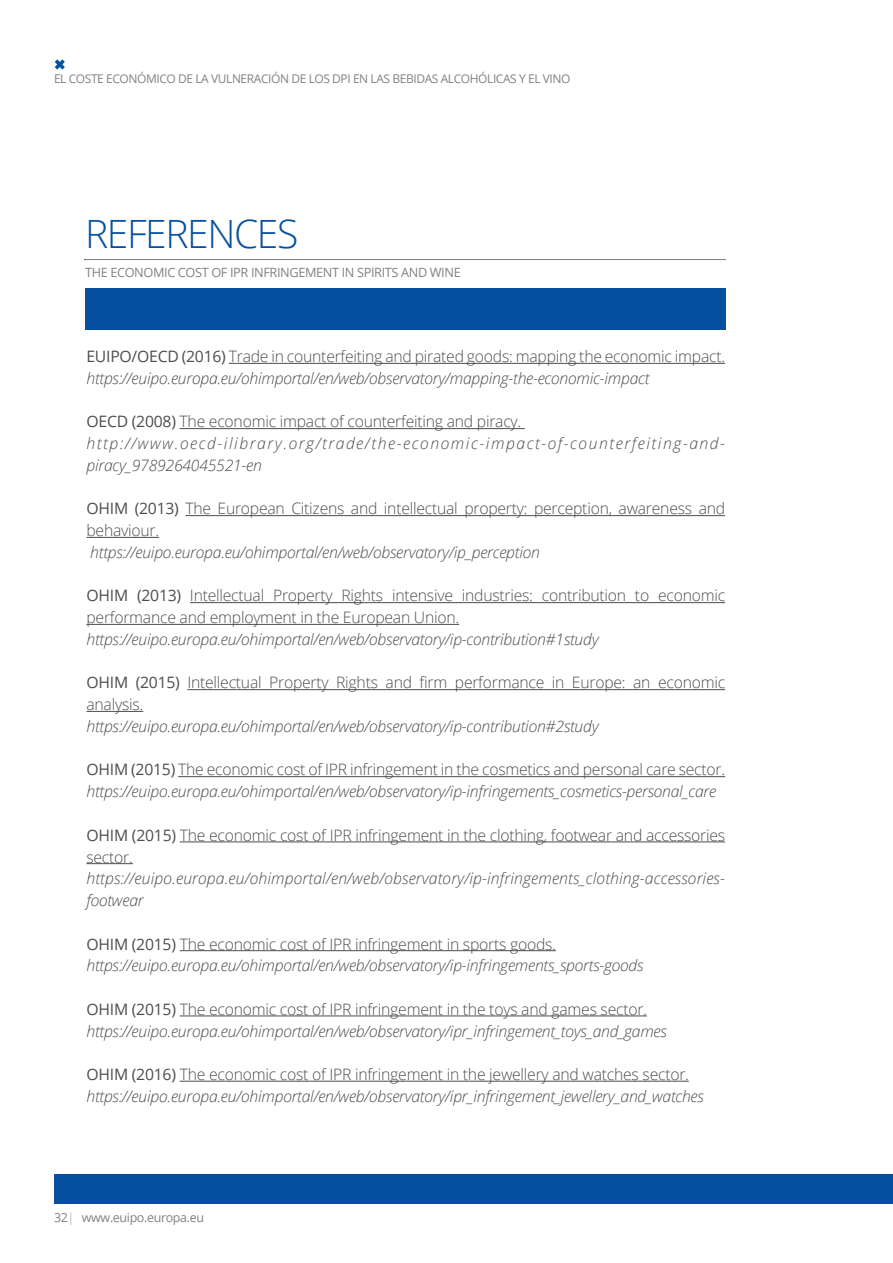
<style>
.page{position:relative;width:893px;height:1263px;background:#fff}
.page>*{position:absolute;margin:0;border:0;box-sizing:border-box;transform-origin:0 0}
.t1{font:300 39px "Open Sans";letter-spacing:-.035em;color:#06509f}
.t2{font:italic 300 15.75px/21.8px "Open Sans";letter-spacing:-.015em;color:#4d4d4f}
.t3{font:300 15.75px/21.8px "Open Sans";letter-spacing:-.015em;color:#4d4d4f}
.t4{font:italic 300 15.75px/21.8px "Open Sans";letter-spacing:.1em;color:#4d4d4f}
.t5{font:italic 300 15.75px/21.8px "Open Sans";letter-spacing:.01em;color:#4d4d4f}
.t6{font:12.75px "Open Sans";letter-spacing:-.03em;color:#808285}
.t7{font:12.45px "Open Sans";letter-spacing:-.03em;color:#808285}
.t8{font:12px "Open Sans";letter-spacing:-.035em;color:#808285}
.s1{font-weight:400;font-style:normal}
.s2{font-style:normal}
.s3{font-weight:400}
.s4{color:#bcbec0}
</style>
<div class="page">
<div style="left:54px;top:1175px;width:839px;height:29px;background:#06509f"></div>
<svg style="left:55px;top:59px;width:10px;height:11px"></svg>
<hr style="left:229px;top:363px;width:496px;height:1px;background:#4d4d4f">
<hr style="left:180px;top:428px;width:345px;height:1px;background:#4d4d4f">
<hr style="left:185px;top:515px;width:540px;height:1px;background:#4d4d4f">
<hr style="left:86px;top:537px;width:73px;height:1px;background:#4d4d4f">
<hr style="left:190px;top:602px;width:535px;height:1px;background:#4d4d4f">
<hr style="left:86px;top:624px;width:373px;height:1px;background:#4d4d4f">
<hr style="left:187px;top:689px;width:538px;height:1px;background:#4d4d4f">
<hr style="left:86px;top:711px;width:57px;height:1px;background:#4d4d4f">
<hr style="left:178px;top:776px;width:547px;height:1px;background:#4d4d4f">
<hr style="left:180px;top:841px;width:545px;height:1px;background:#4d4d4f">
<hr style="left:86px;top:863px;width:47px;height:1px;background:#4d4d4f">
<hr style="left:180px;top:950px;width:376px;height:1px;background:#4d4d4f">
<hr style="left:180px;top:1015px;width:467px;height:1px;background:#4d4d4f">
<hr style="left:180px;top:1081px;width:509px;height:1px;background:#4d4d4f">
<div style="left:85px;top:289px;width:641px;height:41px;background:#06509f"></div>
<svg style="left:84px;top:259px;width:641px;height:1px"></svg>
<p class="t8" style="left:54px;top:71px;width:518px">EL COSTE ECONÓMICO DE LA VULNERACIÓN DE LOS DPI EN LAS BEBIDAS ALCOHÓLICAS Y EL VINO</p>
<h1 class="t1" style="left:85px;top:207px;width:215px">REFERENCES</h1>
<p class="t6" style="left:85px;top:264px;width:377px">THE ECONOMIC COST OF IPR INFRINGEMENT IN SPIRITS AND WINE</p>
<p class="t2" style="left:86px;top:345px;width:640px"><span class="s1">EUIPO/OECD (2016)</span> <span class="s2">Trade in counterfeiting and pirated goods: mapping the economic impact. </span>https://euipo.europa.eu/ohimportal/en/web/observatory/mapping-the-economic-impact</p>
<p class="t4" style="left:86px;top:410px;width:640px"><span class="s1">OECD (2008)</span> <span class="s2">The economic impact of counterfeiting and piracy. </span>http://www.oecd-ilibrary.org/trade/the-economic-impact-of-counterfeiting-and&shy;piracy_9789264045521-en</p>
<p class="t3" style="left:86px;top:497px;width:640px"><span class="s3">OHIM (2013)</span> The European Citizens and intellectual property: perception, awareness and behaviour.</p>
<p class="t2" style="left:90px;top:541px;width:451px">https://euipo.europa.eu/ohimportal/en/web/observatory/ip_perception</p>
<p class="t3" style="left:86px;top:584px;width:640px"><span class="s3">OHIM (2013)</span> Intellectual Property Rights intensive industries: contribution to economic performance and employment in the European Union.</p>
<p class="t2" style="left:86px;top:628px;width:514px">https://euipo.europa.eu/ohimportal/en/web/observatory/ip-contribution#1study</p>
<p class="t3" style="left:86px;top:671px;width:640px"><span class="s3">OHIM (2015)</span> Intellectual Property Rights and firm performance in Europe: an economic analysis.</p>
<p class="t2" style="left:86px;top:715px;width:514px">https://euipo.europa.eu/ohimportal/en/web/observatory/ip-contribution#2study</p>
<p class="t2" style="left:86px;top:758px;width:640px"><span class="s1">OHIM (2015)</span> <span class="s2">The economic cost of IPR infringement in the cosmetics and personal care sector. </span>https://euipo.europa.eu/ohimportal/en/web/observatory/ip-infringements_cosmetics-personal_care</p>
<p class="t3" style="left:86px;top:824px;width:640px"><span class="s3">OHIM (2015)</span> The economic cost of IPR infringement in the clothing, footwear and accessories sector.</p>
<p class="t5" style="left:86px;top:867px;width:640px">https://euipo.europa.eu/ohimportal/en/web/observatory/ip-infringements_clothing-accessories&shy;footwear</p>
<p class="t2" style="left:86px;top:932px;width:558px"><span class="s1">OHIM (2015)</span> <span class="s2">The economic cost of IPR infringement in sports goods. </span>https://euipo.europa.eu/ohimportal/en/web/observatory/ip-infringements_sports-goods</p>
<p class="t2" style="left:86px;top:998px;width:582px"><span class="s1">OHIM (2015)</span> <span class="s2">The economic cost of IPR infringement in the toys and games sector. </span>https://euipo.europa.eu/ohimportal/en/web/observatory/ipr_infringement_toys_and_games</p>
<p class="t2" style="left:86px;top:1063px;width:619px"><span class="s1">OHIM (2016)</span> <span class="s2">The economic cost of IPR infringement in the jewellery and watches sector. </span>https://euipo.europa.eu/ohimportal/en/web/observatory/ipr_infringement_jewellery_and_watches</p>
<p class="t7" style="left:54px;top:1209px;width:152px">32<span class="s4">|</span> www.euipo.europa.eu</p>
</div>
